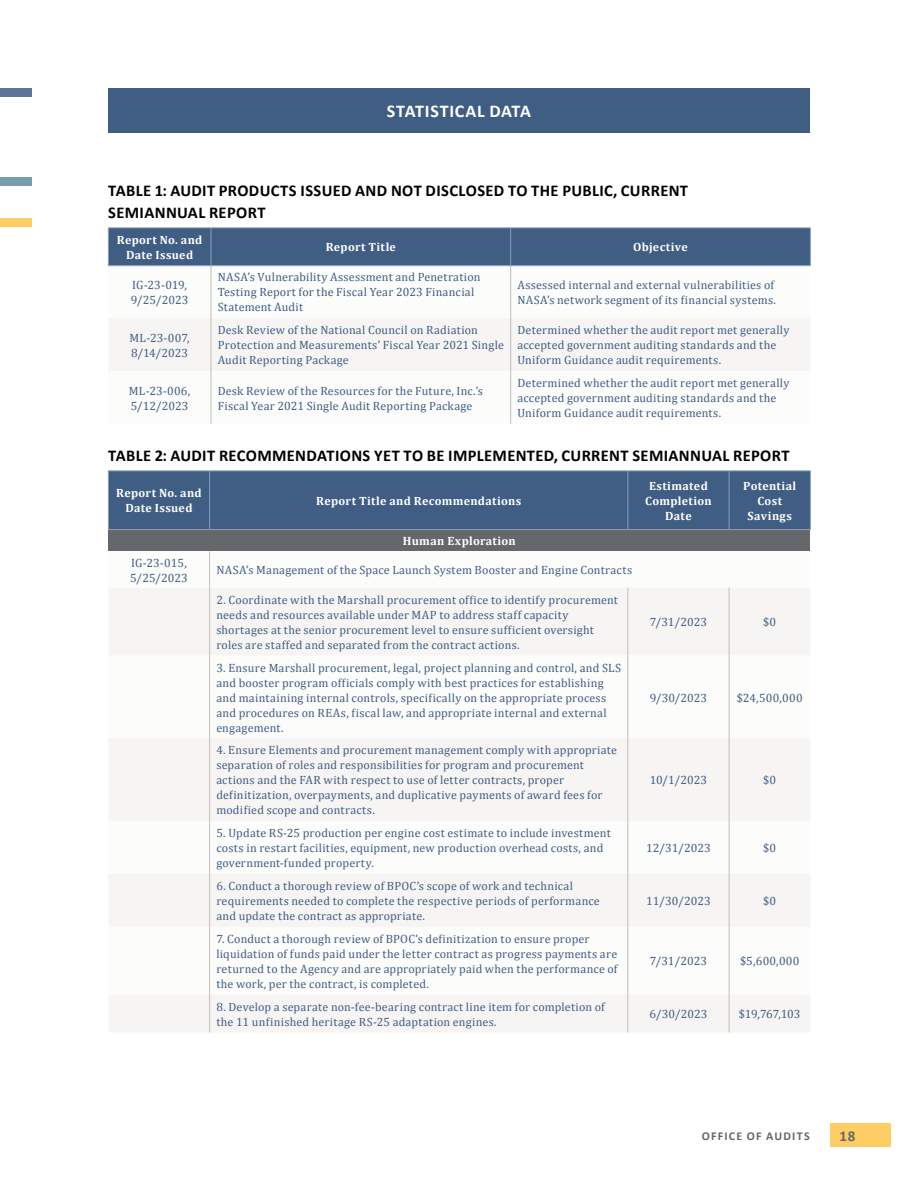
<style>
.page{position:relative;width:918px;height:1188px;background:#fff}
.page>*{position:absolute;margin:0;border:0;box-sizing:border-box;transform-origin:0 0}
.Section_H1{font:700 18px "Calibri";letter-spacing:.04em;color:#fff}
.Table_caption{font:700 16.5px/22.5px "Calibri";letter-spacing:.02em;color:#010101}
.t1{font:700 15px "Calibri";color:#66676c}
.Cell_Body_Left{font:12px/15px "Cambria";letter-spacing:.02em;color:#405d84}
.Cell_Body_Centered{font:12px/15px "Cambria";color:#405d84}
.Cell_Header_H3{font:700 12px/15px "Cambria";letter-spacing:.025em;color:#fff;text-align:center}
.t2{font:700 12px "Calibri";letter-spacing:.105em;color:#66676c}
</style>
<div class="page">
<div style="left:0;top:218px;width:32px;height:9px;background:#fecd64"></div>
<div style="left:0;top:177px;width:32px;height:9px;background:#769cad"></div>
<div style="left:0;top:88px;width:32px;height:8px;background:#5d7599"></div>
<div style="left:108px;top:88px;width:702px;height:44px;background:#405d84"></div>
<div style="left:109px;top:228px;width:701px;height:37px;background:#405d84"></div>
<svg style="left:108px;top:266px;width:702px;height:158px"></svg>
<div style="left:108px;top:318px;width:702px;height:53px;background:#f6f5f4"></div>
<hr style="left:108px;top:227px;width:103px;height:1px;background:#8d9eba">
<hr style="left:108px;top:228px;width:1px;height:37px;background:#8d9eba">
<hr style="left:211px;top:227px;width:300px;height:1px;background:#8d9eba">
<hr style="left:211px;top:228px;width:1px;height:37px;background:#8d9eba">
<hr style="left:511px;top:227px;width:300px;height:1px;background:#8d9eba">
<hr style="left:510px;top:228px;width:1px;height:37px;background:#8d9eba">
<hr style="left:810px;top:228px;width:1px;height:37px;background:#8d9eba">
<hr style="left:211px;top:266px;width:1px;height:52px;background:#c4bdb4">
<hr style="left:510px;top:266px;width:1px;height:52px;background:#c4bdb4">
<hr style="left:211px;top:318px;width:1px;height:53px;background:#c4bdb4">
<hr style="left:510px;top:318px;width:1px;height:53px;background:#c4bdb4">
<hr style="left:211px;top:371px;width:1px;height:53px;background:#c4bdb4">
<hr style="left:510px;top:371px;width:1px;height:53px;background:#c4bdb4">
<hr style="left:108px;top:265px;width:103px;height:1px;background:#8d9eba">
<hr style="left:211px;top:265px;width:300px;height:1px;background:#8d9eba">
<hr style="left:511px;top:265px;width:300px;height:1px;background:#8d9eba">
<div style="left:109px;top:471px;width:701px;height:58px;background:#405d84"></div>
<div style="left:108px;top:530px;width:702px;height:21px;background:#66676c"></div>
<div style="left:109px;top:588px;width:701px;height:444px;background:#f6f5f4"></div>
<hr style="left:209px;top:471px;width:1px;height:58px;background:#8d9eba">
<hr style="left:627px;top:471px;width:1px;height:58px;background:#8d9eba">
<hr style="left:729px;top:471px;width:1px;height:58px;background:#8d9eba">
<hr style="left:209px;top:551px;width:1px;height:37px;background:#c4bdb4">
<hr style="left:209px;top:588px;width:1px;height:67px;background:#c4bdb4">
<hr style="left:627px;top:588px;width:1px;height:67px;background:#c4bdb4">
<hr style="left:729px;top:588px;width:1px;height:67px;background:#c4bdb4">
<hr style="left:209px;top:655px;width:1px;height:83px;background:#c4bdb4">
<hr style="left:627px;top:655px;width:1px;height:83px;background:#c4bdb4">
<hr style="left:729px;top:655px;width:1px;height:83px;background:#c4bdb4">
<hr style="left:209px;top:738px;width:1px;height:83px;background:#c4bdb4">
<hr style="left:627px;top:738px;width:1px;height:83px;background:#c4bdb4">
<hr style="left:729px;top:738px;width:1px;height:83px;background:#c4bdb4">
<hr style="left:209px;top:821px;width:1px;height:53px;background:#c4bdb4">
<hr style="left:627px;top:821px;width:1px;height:53px;background:#c4bdb4">
<hr style="left:729px;top:821px;width:1px;height:53px;background:#c4bdb4">
<hr style="left:209px;top:874px;width:1px;height:53px;background:#c4bdb4">
<hr style="left:627px;top:874px;width:1px;height:53px;background:#c4bdb4">
<hr style="left:729px;top:874px;width:1px;height:53px;background:#c4bdb4">
<hr style="left:209px;top:927px;width:1px;height:68px;background:#c4bdb4">
<hr style="left:627px;top:927px;width:1px;height:68px;background:#c4bdb4">
<hr style="left:729px;top:927px;width:1px;height:68px;background:#c4bdb4">
<hr style="left:209px;top:995px;width:1px;height:37px;background:#c4bdb4">
<hr style="left:627px;top:995px;width:1px;height:37px;background:#c4bdb4">
<hr style="left:729px;top:995px;width:1px;height:37px;background:#c4bdb4">
<hr style="left:108px;top:470px;width:102px;height:1px;background:#8d9eba">
<hr style="left:108px;top:471px;width:1px;height:58px;background:#8d9eba">
<hr style="left:210px;top:470px;width:418px;height:1px;background:#8d9eba">
<hr style="left:628px;top:470px;width:101px;height:1px;background:#8d9eba">
<hr style="left:729px;top:470px;width:82px;height:1px;background:#8d9eba">
<hr style="left:810px;top:471px;width:1px;height:58px;background:#8d9eba">
<hr style="left:108px;top:529px;width:102px;height:1px;background:#8d9eba">
<hr style="left:210px;top:529px;width:418px;height:1px;background:#8d9eba">
<hr style="left:628px;top:529px;width:101px;height:1px;background:#8d9eba">
<hr style="left:729px;top:529px;width:82px;height:1px;background:#8d9eba">
<div style="left:830px;top:1123px;width:61px;height:24px;background:#fecd64"></div>
<h1 class="Section_H1" style="left:387px;top:99px;width:146px">STATISTICAL DATA</h1>
<h2 class="Table_caption" style="left:108px;top:179px;width:581px">TABLE 1: AUDIT PRODUCTS ISSUED AND NOT DISCLOSED TO THE PUBLIC, CURRENT<br>SEMIANNUAL REPORT</h2>
<h3 class="Cell_Header_H3" style="left:117px;top:232px;width:87px">Report No. and<br>Date Issued</h3>
<h3 class="Cell_Header_H3" style="left:326px;top:239px;width:72px">Report Title</h3>
<h3 class="Cell_Header_H3" style="left:633px;top:239px;width:56px">Objective</h3>
<p class="Cell_Body_Centered" style="left:131px;top:277px;width:59px">IG-23-019,<br>9/25/2023</p>
<p class="Cell_Body_Left" style="left:218px;top:270px;width:264px">NASA’s Vulnerability Assessment and Penetration<br>Testing Report for the Fiscal Year 2023 Financial<br>Statement Audit</p>
<p class="Cell_Body_Left" style="left:517px;top:277px;width:260px">Assessed internal and external vulnerabilities of<br>NASA’s network segment of its financial systems.</p>
<p class="Cell_Body_Centered" style="left:130px;top:330px;width:62px">ML-23-007,</p>
<p class="Cell_Body_Centered" style="left:131px;top:345px;width:59px">8/14/2023</p>
<p class="Cell_Body_Left" style="left:218px;top:323px;width:288px">Desk Review of the National Council on Radiation<br>Protection and Measurements’ Fiscal Year 2021 Single<br>Audit Reporting Package</p>
<p class="Cell_Body_Left" style="left:517px;top:323px;width:274px">Determined whether the audit report met generally accepted government auditing standards and the<br>Uniform Guidance audit requirements.</p>
<p class="Cell_Body_Centered" style="left:129px;top:383px;width:63px">ML-23-006,<br>5/12/2023</p>
<p class="Cell_Body_Left" style="left:218px;top:383px;width:267px">Desk Review of the Resources for the Future, Inc.’s<br>Fiscal Year 2021 Single Audit Reporting Package</p>
<p class="Cell_Body_Left" style="left:517px;top:375px;width:274px">Determined whether the audit report met generally accepted government auditing standards and the<br>Uniform Guidance audit requirements.</p>
<h2 class="Table_caption" style="left:108px;top:445px;width:683px">TABLE 2: AUDIT RECOMMENDATIONS YET TO BE IMPLEMENTED, CURRENT SEMIANNUAL REPORT</h2>
<h3 class="Cell_Header_H3" style="left:116px;top:485px;width:87px">Report No. and<br>Date Issued</h3>
<h3 class="Cell_Header_H3" style="left:316px;top:493px;width:206px">Report Title and Recommendations</h3>
<h3 class="Cell_Header_H3" style="left:645px;top:478px;width:68px">Estimated<br>Completion<br>Date</h3>
<h3 class="Cell_Header_H3" style="left:743px;top:478px;width:55px">Potential<br>Cost<br>Savings</h3>
<p class="Cell_Body_Centered" style="left:131px;top:555px;width:57px">IG-23-015,</p>
<p class="Cell_Body_Centered" style="left:130px;top:570px;width:59px">5/25/2023</p>
<h3 class="Cell_Header_H3" style="left:403px;top:533px;width:114px">Human Exploration</h3>
<p class="Cell_Body_Left" style="left:216px;top:562px;width:417px">NASA’s Management of the Space Launch System Booster and Engine Contracts</p>
<p class="Cell_Body_Left" style="left:216px;top:592px;width:403px">2. Coordinate with the Marshall procurement office to identify procurement needs and resources available under MAP to address staff capacity shortages at the senior procurement level to ensure sufficient oversight roles are staffed and separated from the contract actions.</p>
<p class="Cell_Body_Left" style="left:216px;top:660px;width:406px">3. Ensure Marshall procurement, legal, project planning and control, and SLS and booster program officials comply with best practices for establishing and maintaining internal controls, specifically on the appropriate process and procedures on REAs, fiscal law, and appropriate internal and external engagement.</p>
<p class="Cell_Body_Left" style="left:216px;top:743px;width:402px">4. Ensure Elements and procurement management comply with appropriate separation of roles and responsibilities for program and procurement actions and the FAR with respect to use of letter contracts, proper definitization, overpayments, and duplicative payments of award fees for modified scope and contracts.</p>
<p class="Cell_Body_Left" style="left:216px;top:826px;width:396px">5. Update RS-25 production per engine cost estimate to include investment costs in restart facilities, equipment, new production overhead costs, and government-funded property.</p>
<p class="Cell_Body_Left" style="left:216px;top:878px;width:385px">6. Conduct a thorough review of BPOC’s scope of work and technical requirements needed to complete the respective periods of performance and update the contract as appropriate.</p>
<p class="Cell_Body_Left" style="left:216px;top:931px;width:403px">7. Conduct a thorough review of BPOC’s definitization to ensure proper liquidation of funds paid under the letter contract as progress payments are returned to the Agency and are appropriately paid when the performance of the work, per the contract, is completed.</p>
<p class="Cell_Body_Centered" style="left:650px;top:615px;width:59px">7/31/2023</p>
<p class="Cell_Body_Centered" style="left:763px;top:615px;width:14px">$0</p>
<p class="Cell_Body_Centered" style="left:650px;top:690px;width:59px">9/30/2023</p>
<p class="Cell_Body_Centered" style="left:737px;top:690px;width:67px">$24,500,000</p>
<p class="Cell_Body_Centered" style="left:650px;top:773px;width:59px">10/1/2023</p>
<p class="Cell_Body_Centered" style="left:763px;top:773px;width:14px">$0</p>
<p class="Cell_Body_Centered" style="left:646px;top:841px;width:66px">12/31/2023</p>
<p class="Cell_Body_Centered" style="left:763px;top:841px;width:14px">$0</p>
<p class="Cell_Body_Centered" style="left:646px;top:893px;width:66px">11/30/2023</p>
<p class="Cell_Body_Centered" style="left:763px;top:893px;width:14px">$0</p>
<p class="Cell_Body_Centered" style="left:650px;top:954px;width:59px">7/31/2023</p>
<p class="Cell_Body_Centered" style="left:740px;top:954px;width:61px">$5,600,000</p>
<p class="Cell_Body_Left" style="left:216px;top:999px;width:390px">8. Develop a separate non-fee-bearing contract line item for completion of the 11 unfinished heritage RS-25 adaptation engines.</p>
<p class="Cell_Body_Centered" style="left:650px;top:1007px;width:59px">6/30/2023</p>
<p class="Cell_Body_Centered" style="left:739px;top:1007px;width:63px">$19,767,103</p>
<p class="t2" style="left:702px;top:1128px;width:17px">OFFICE</p>
<p class="t2" style="left:747px;top:1128px;width:52px">OF AUDITS</p>
<p class="t1" style="left:840px;top:1126px;width:18px">18</p>
</div>
